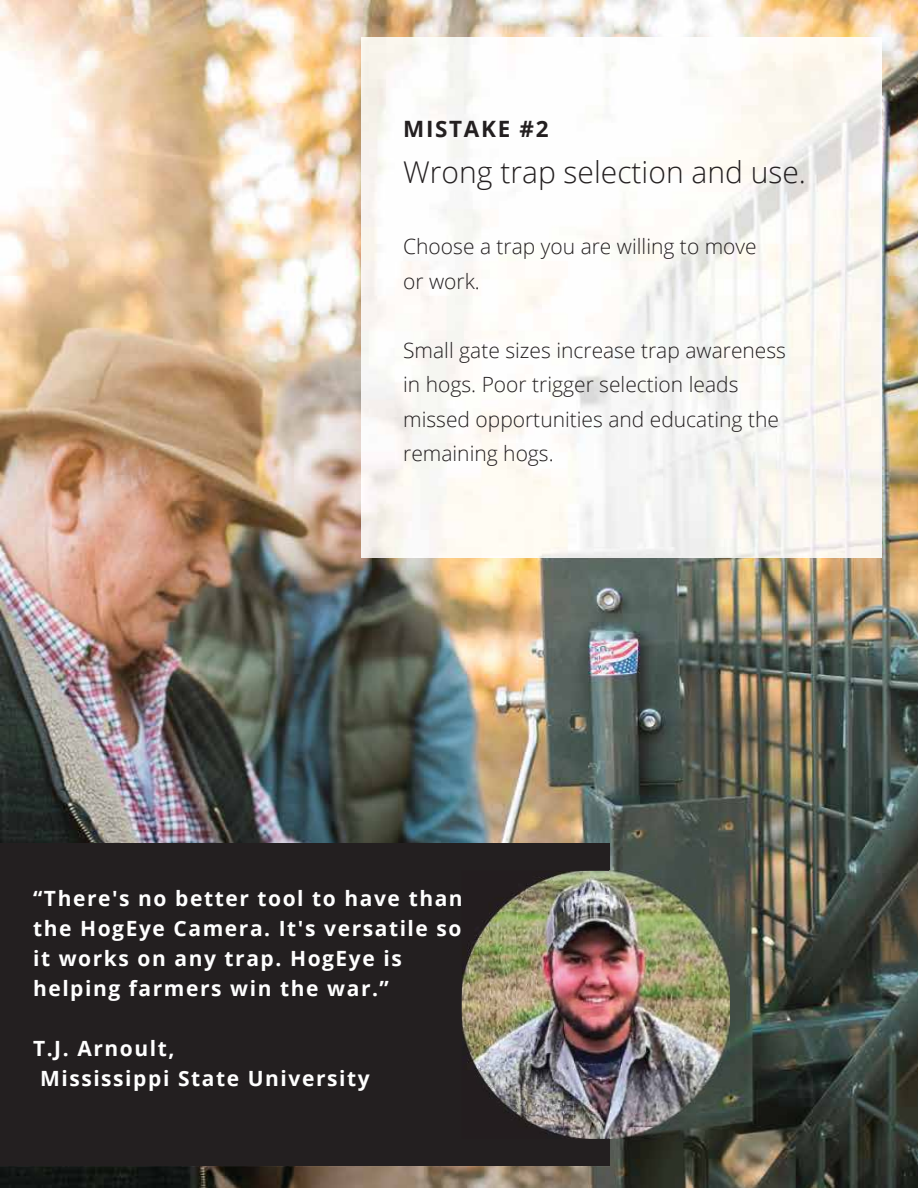
<style>
.page{position:relative;width:918px;height:1188px;background:#fff}
.page>*{position:absolute;margin:0;border:0;box-sizing:border-box;transform-origin:0 0}
.t1{font:300 30px "Open Sans";color:#231f20}
.t2{font:700 22.5px "Open Sans";letter-spacing:.075em;color:#231f20}
.t3{font:300 21px/34.5px "Open Sans";color:#231f20}
.t4{font:700 21px/30px "Open Sans";letter-spacing:.075em;color:#fff}
</style>
<div class="page">
<img style="left:0;top:0;width:918px;height:1188px">
<img style="left:362px;top:38px;width:519px;height:520px">
<div style="left:0;top:844px;width:610px;height:322px;background:#231f20"></div>
<img style="left:462px;top:871px;width:268px;height:268px">
<p class="t2" style="left:403px;top:113px;width:147px">MISTAKE #2</p>
<h1 class="t1" style="left:403px;top:151px;width:404px">Wrong trap selection and use.</h1>
<p class="t3" style="left:403px;top:229px;width:355px">Choose a trap you are willing to move or work.</p>
<p class="t3" style="left:403px;top:332px;width:384px">Small gate sizes increase trap awareness in hogs. Poor trigger selection leads missed opportunities and educating the remaining hogs.</p>
<p class="t4" style="left:33px;top:883px;width:431px">“There's no better tool to have than the HogEye Camera. It's versatile so it works on any trap. HogEye is helping farmers win the war.”</p>
<p class="t4" style="left:40px;top:1033px;width:331px;text-indent:-7px">T.J. Arnoult,<br>Mississippi State University</p>
</div>
